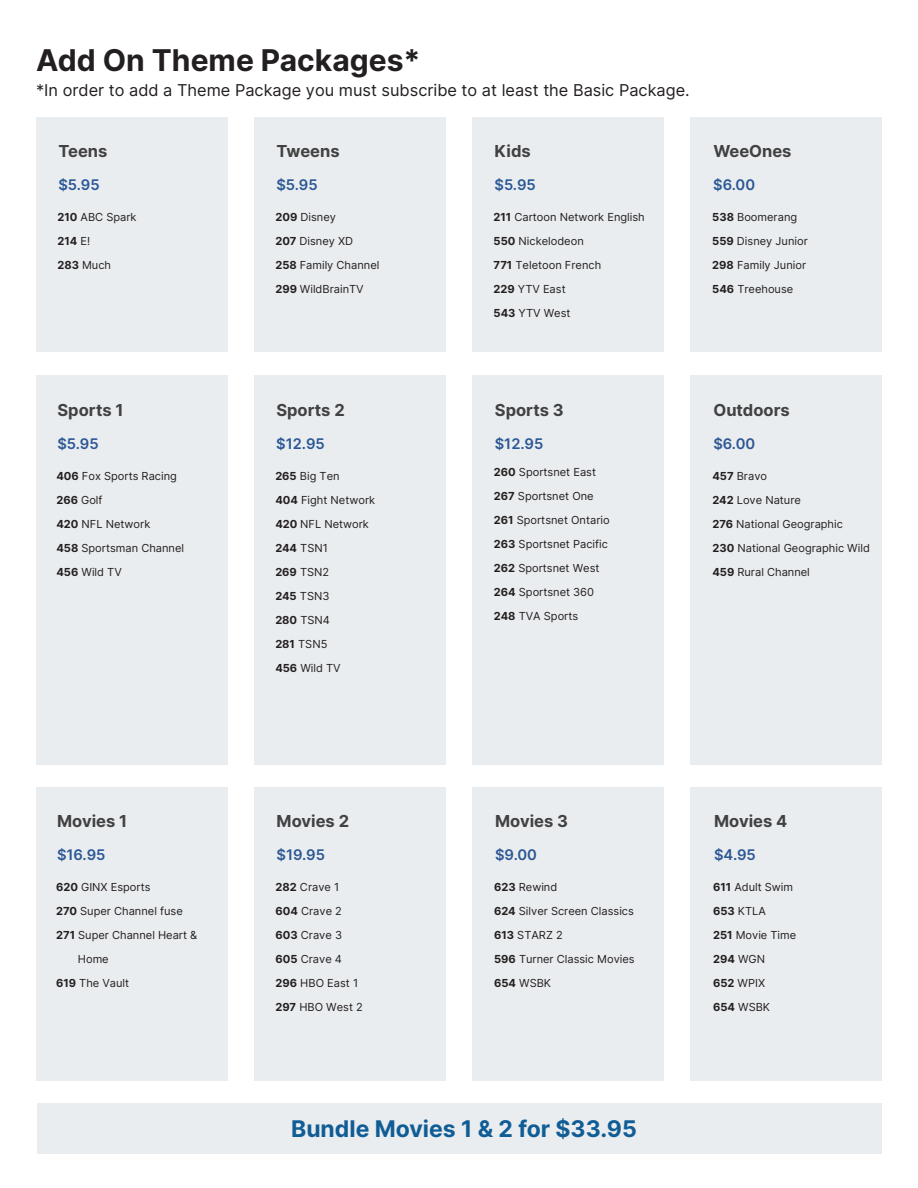
<style>
.page{position:relative;width:918px;height:1188px;background:#fff}
.page>*{position:absolute;margin:0;border:0;box-sizing:border-box;transform-origin:0 0}
.t1{font:700 30px "Inter";color:#231f20}
.t2{font:700 22.95px "Inter";color:#105d96}
.t3{font:700 16.5px "Inter";color:#414142}
.t4{font:16.35px "Inter";color:#231f20}
.t5{font:600 14.7px "Inter";color:#2b5795}
.t6{font:11.1px/24px "Inter";color:#231f20}
.s1{font-weight:700}
</style>
<div class="page">
<div style="left:36px;top:117px;width:191px;height:235px;background:#eaedef"></div>
<div style="left:254px;top:117px;width:192px;height:235px;background:#eaedef"></div>
<div style="left:473px;top:117px;width:191px;height:235px;background:#eaedef"></div>
<div style="left:691px;top:117px;width:191px;height:235px;background:#eaedef"></div>
<div style="left:36px;top:375px;width:192px;height:390px;background:#eaedef"></div>
<div style="left:36px;top:788px;width:191px;height:293px;background:#eaedef"></div>
<div style="left:254px;top:788px;width:192px;height:293px;background:#eaedef"></div>
<div style="left:473px;top:788px;width:191px;height:293px;background:#eaedef"></div>
<div style="left:691px;top:788px;width:191px;height:293px;background:#eaedef"></div>
<div style="left:254px;top:375px;width:192px;height:390px;background:#eaedef"></div>
<div style="left:473px;top:375px;width:191px;height:390px;background:#eaedef"></div>
<div style="left:691px;top:375px;width:191px;height:390px;background:#eaedef"></div>
<div style="left:37px;top:1104px;width:845px;height:50px;background:#eaedef"></div>
<h1 class="t1" style="left:36px;top:37px;width:386px">Add On Theme Packages*</h1>
<h3 class="t4" style="left:36px;top:79px;width:655px">*In order to add a Theme Package you must subscribe to at least the Basic Package.</h3>
<h3 class="t3" style="left:58px;top:139px;width:50px">Teens</h3>
<h3 class="t5" style="left:58px;top:174px;width:43px">$5.95</h3>
<p class="t6" style="left:57px;top:204px;width:81px"><span class="s1">210</span> ABC Spark<br><span class="s1">214</span> E!<br><span class="s1">283</span> Much</p>
<h3 class="t3" style="left:277px;top:139px;width:65px">Tweens</h3>
<h3 class="t5" style="left:276px;top:174px;width:43px">$5.95</h3>
<p class="t6" style="left:276px;top:204px;width:105px"><span class="s1">209</span> Disney<br><span class="s1">207</span> Disney XD<br><span class="s1">258</span> Family Channel<br><span class="s1">299</span> WildBrainTV</p>
<h3 class="t3" style="left:495px;top:139px;width:38px">Kids</h3>
<h3 class="t5" style="left:495px;top:174px;width:43px">$5.95</h3>
<p class="t6" style="left:494px;top:204px;width:153px"><span class="s1">211</span> Cartoon Network English<br><span class="s1">550</span> Nickelodeon<br><span class="s1">771</span> Teletoon French<br><span class="s1">229</span> YTV East<br><span class="s1">543</span> YTV West</p>
<h3 class="t3" style="left:713px;top:139px;width:80px">WeeOnes</h3>
<h3 class="t5" style="left:713px;top:174px;width:43px">$6.00</h3>
<p class="t6" style="left:712px;top:204px;width:97px"><span class="s1">538</span> Boomerang<br><span class="s1">559</span> Disney Junior<br><span class="s1">298</span> Family Junior<br><span class="s1">546</span> Treehouse</p>
<h3 class="t3" style="left:58px;top:398px;width:68px">Sports 1</h3>
<h3 class="t5" style="left:57px;top:433px;width:43px">$5.95</h3>
<p class="t6" style="left:56px;top:463px;width:129px"><span class="s1">406</span> Fox Sports Racing<br><span class="s1">266</span> Golf<br><span class="s1">420</span> NFL Network<br><span class="s1">458</span> Sportsman Channel<br><span class="s1">456</span> Wild TV</p>
<h3 class="t3" style="left:276px;top:398px;width:70px">Sports 2</h3>
<h3 class="t5" style="left:276px;top:433px;width:50px">$12.95</h3>
<p class="t6" style="left:275px;top:463px;width:101px"><span class="s1">265</span> Big Ten<br><span class="s1">404</span> Fight Network<br><span class="s1">420</span> NFL Network<br><span class="s1">244</span> TSN1<br><span class="s1">269</span> TSN2<br><span class="s1">245</span> TSN3<br><span class="s1">280</span> TSN4<br><span class="s1">281</span> TSN5<br><span class="s1">456</span> Wild TV</p>
<h3 class="t3" style="left:495px;top:398px;width:70px">Sports 3</h3>
<h3 class="t5" style="left:495px;top:433px;width:50px">$12.95</h3>
<p class="t6" style="left:494px;top:459px;width:117px"><span class="s1">260</span> Sportsnet East<br><span class="s1">267</span> Sportsnet One<br><span class="s1">261</span> Sportsnet Ontario<br><span class="s1">263</span> Sportsnet Pacific<br><span class="s1">262</span> Sportsnet West<br><span class="s1">264</span> Sportsnet 360<br><span class="s1">248</span> TVA Sports</p>
<h3 class="t3" style="left:713px;top:398px;width:78px">Outdoors</h3>
<h3 class="t5" style="left:713px;top:433px;width:43px">$6.00</h3>
<p class="t6" style="left:712px;top:463px;width:159px"><span class="s1">457</span> Bravo<br><span class="s1">242</span> Love Nature<br><span class="s1">276</span> National Geographic<br><span class="s1">230</span> National Geographic Wild<br><span class="s1">459</span> Rural Channel</p>
<h3 class="t3" style="left:57px;top:809px;width:72px">Movies 1</h3>
<h3 class="t5" style="left:57px;top:844px;width:50px">$16.95</h3>
<p class="t6" style="left:56px;top:874px;width:96px"><span class="s1">620</span> GINX Esports</p>
<p class="t6" style="left:56px;top:898px;width:128px"><span class="s1">270</span> Super Channel fuse</p>
<p class="t6" style="left:56px;top:922px;width:143px"><span class="s1">271</span> Super Channel Heart &amp;</p>
<p class="t6" style="left:78px;top:946px;width:32px">Home</p>
<p class="t6" style="left:56px;top:970px;width:75px"><span class="s1">619</span> The Vault</p>
<h3 class="t3" style="left:277px;top:809px;width:74px">Movies 2</h3>
<h3 class="t5" style="left:277px;top:844px;width:50px">$19.95</h3>
<p class="t6" style="left:276px;top:874px;width:89px"><span class="s1">282</span> Crave 1<br><span class="s1">604</span> Crave 2<br><span class="s1">603</span> Crave 3<br><span class="s1">605</span> Crave 4<br><span class="s1">296</span> HBO East 1<br><span class="s1">297</span> HBO West 2</p>
<h3 class="t3" style="left:495px;top:809px;width:74px">Movies 3</h3>
<h3 class="t5" style="left:495px;top:844px;width:43px">$9.00</h3>
<p class="t6" style="left:494px;top:874px;width:142px"><span class="s1">623</span> Rewind<br><span class="s1">624</span> Silver Screen Classics<br><span class="s1">613</span> STARZ 2<br><span class="s1">596</span> Turner Classic Movies<br><span class="s1">654</span> WSBK</p>
<h2 class="t2" style="left:291px;top:1111px;width:347px">Bundle Movies 1 &amp; 2 for $33.95</h2>
<h3 class="t3" style="left:714px;top:809px;width:75px">Movies 4</h3>
<h3 class="t5" style="left:714px;top:844px;width:43px">$4.95</h3>
<p class="t6" style="left:713px;top:874px;width:85px"><span class="s1">611</span> Adult Swim<br><span class="s1">653</span> KTLA<br><span class="s1">251</span> Movie Time<br><span class="s1">294</span> WGN<br><span class="s1">652</span> WPIX<br><span class="s1">654</span> WSBK</p>
</div>
